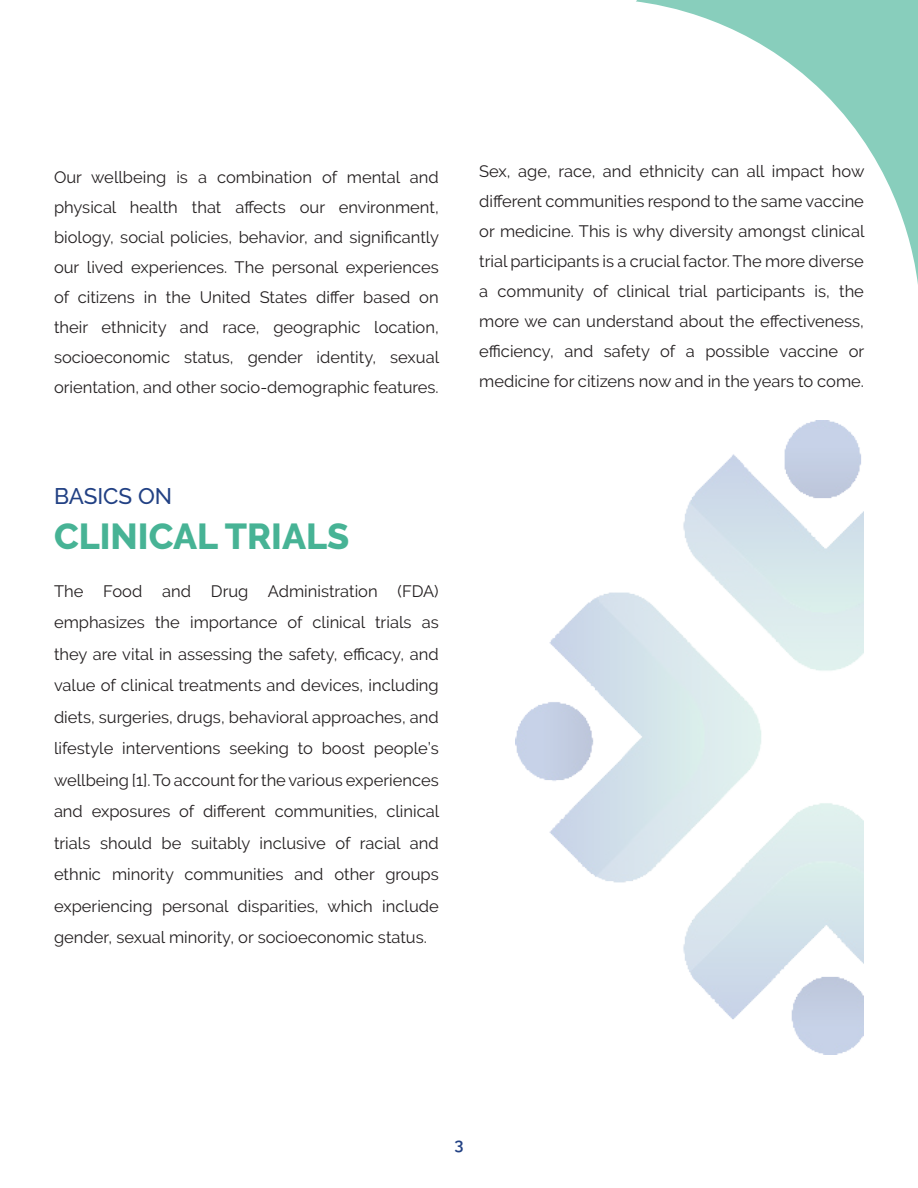
<style>
.page{position:relative;width:918px;height:1188px;background:#fff}
.page>*{position:absolute;margin:0;border:0;box-sizing:border-box;transform-origin:0 0}
.t1{font:800 36px "Raleway";color:#47b395}
.t2{font:500 22.5px "Raleway";color:#224184}
.t3{font:16.5px/30px "Raleway";color:#231f20;text-align:justify}
.t4{font:600 16.5px "Raleway";color:#224184}
</style>
<div class="page">
<svg style="left:636px;top:0;width:282px;height:284px"></svg>
<img style="left:515px;top:420px;width:349px;height:635px">
<p class="t3" style="left:54px;top:163px;width:387px">Our wellbeing is a combination of mental and physical health that affects our environment, biology, social policies, behavior, and significantly our lived experiences. The personal experiences of citizens in the United States differ based on their ethnicity and race, geographic location, socioeconomic status, gender identity, sexual orientation, and other socio-demographic features.</p>
<p class="t2" style="left:54px;top:483px;width:120px">BASICS ON</p>
<p class="t1" style="left:54px;top:516px;width:297px">CLINICAL TRIALS</p>
<p class="t3" style="left:54px;top:575px;width:387px;line-height:31.5px">The Food and Drug Administration (FDA) emphasizes the importance of clinical trials as they are vital in assessing the safety, efficacy, and value of clinical treatments and devices, including diets, surgeries, drugs, behavioral approaches, and lifestyle interventions seeking to boost people’s wellbeing [1]. To account for the various experiences and exposures of different communities, clinical trials should be suitably inclusive of racial and ethnic minority communities and other groups experiencing personal disparities, which include gender, sexual minority, or socioeconomic status.</p>
<p class="t3" style="left:479px;top:156px;width:387px">Sex, age, race, and ethnicity can all impact how different communities respond to the same vaccine or medicine. This is why diversity amongst clinical trial participants is a crucial factor. The more diverse a community of clinical trial participants is, the more we can understand about the effectiveness, efficiency, and safety of a possible vaccine or medicine for citizens now and in the years to come.</p>
<p class="t4" style="left:454px;top:1134px;width:11px">3</p>
</div>
